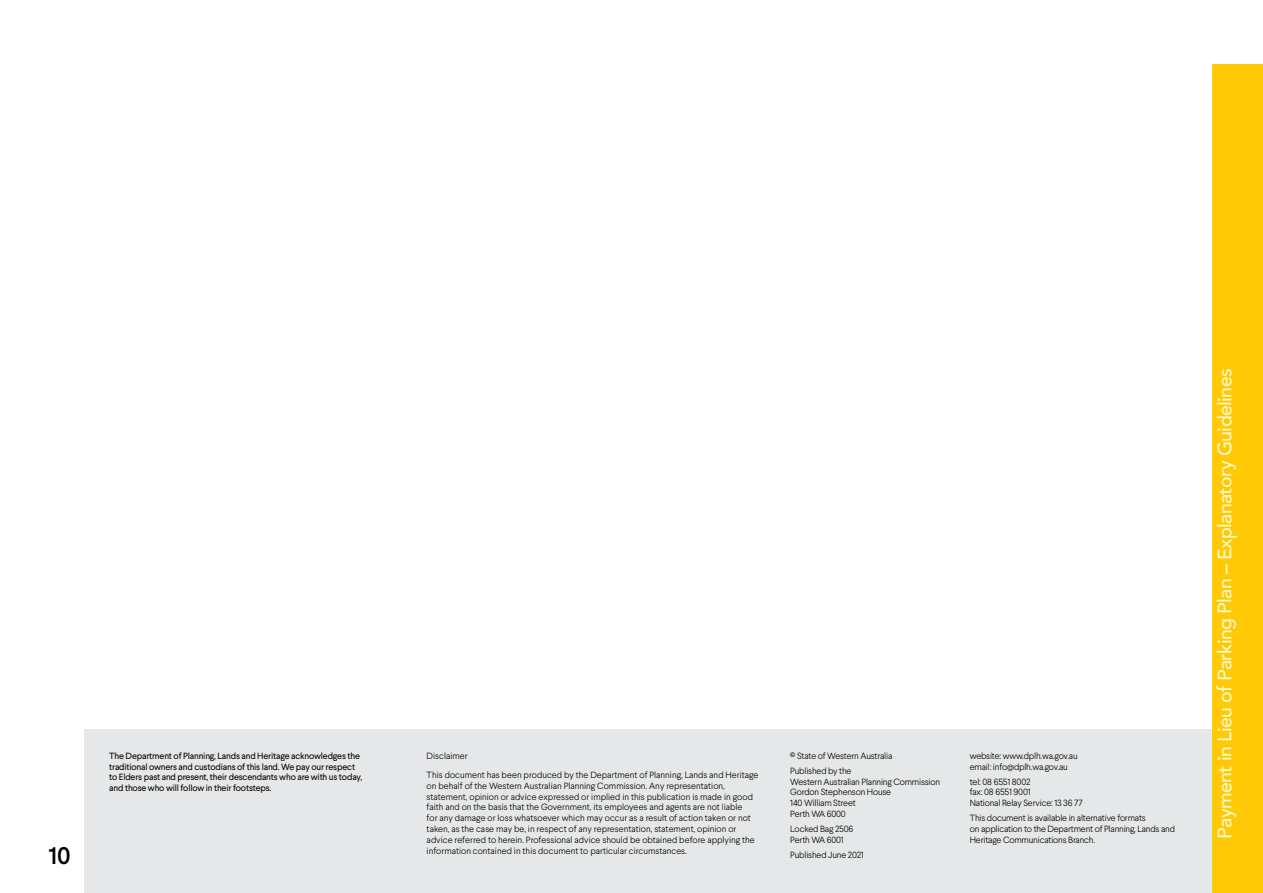
<style>
.page{position:relative;width:1263px;height:893px;background:#fff}
.page>*{position:absolute;margin:0;border:0;box-sizing:border-box;transform-origin:0 0}
.t1{font:500 24px "Larsseit";color:#000}
.t2{font:500 19.5px "Avenir";letter-spacing:-.03em;color:#fffac6}
.t3{font:300 9px/10.8px "Larsseit";color:#000}
.t4{font:300 9px/10.8px "Larsseit";letter-spacing:-.02em;color:#000}
.t5{font:9px/10.8px "Larsseit";letter-spacing:-.02em;color:#000}
</style>
<div class="page">
<div style="left:1212px;top:64px;width:51px;height:829px;background:#ffc907"></div>
<div style="left:85px;top:729px;width:1127px;height:164px;background:#e6e7e8"></div>
<h1 class="t1" style="left:48px;top:840px;width:24px">10</h1>
<p class="t5" style="left:109px;top:750px;width:254px">The Department of Planning, Lands and Heritage acknowledges the traditional owners and custodians of this land. We pay our respect to Elders past and present, their descendants who are with us today, and those who will follow in their footsteps.</p>
<p class="t3" style="left:427px;top:746px;width:333px;line-height:19.4px">Disclaimer<br>This document has been produced by the Department of Planning, Lands and Heritage</p>
<p class="t3" style="left:427px;top:780px;width:330px">on behalf of the Western Australian Planning Commission. Any representation, statement, opinion or advice expressed or implied in this publication is made in good faith and on the basis that the Government, its employees and agents are not liable for any damage or loss whatsoever which may occur as a result of action taken or not taken, as the case may be, in respect of any representation, statement, opinion or advice referred to herein. Professional advice should be obtained before applying the information contained in this document to particular circumstances.</p>
<p class="t4" style="left:790px;top:748px;width:104px;line-height:15px">© State of Western Australia<br>Published by the</p>
<p class="t4" style="left:790px;top:776px;width:151px">Western Australian Planning Commission<br>Gordon Stephenson House<br>140 William Street<br>Perth WA 6000</p>
<p class="t4" style="left:790px;top:823px;width:64px">Locked Bag 2506<br>Perth WA 6001</p>
<p class="t4" style="left:790px;top:849px;width:75px">Published June 2021</p>
<p class="t4" style="left:970px;top:750px;width:109px">website: www.dplh.wa.gov.au email: info@dplh.wa.gov.au</p>
<p class="t4" style="left:970px;top:776px;width:114px">tel: 08 6551 8002<br>fax: 08 6551 9001<br>National Relay Service: 13 36 77</p>
<p class="t4" style="left:970px;top:813px;width:207px">This document is available in alternative formats<br>on application to the Department of Planning, Lands and<br>Heritage Communications Branch.</p>
<h2 class="t2" style="left:1208px;top:839px;width:472px;rotate:-90deg">Payment in Lieu of Parking Plan – Explanatory Guidelines</h2>
</div>
